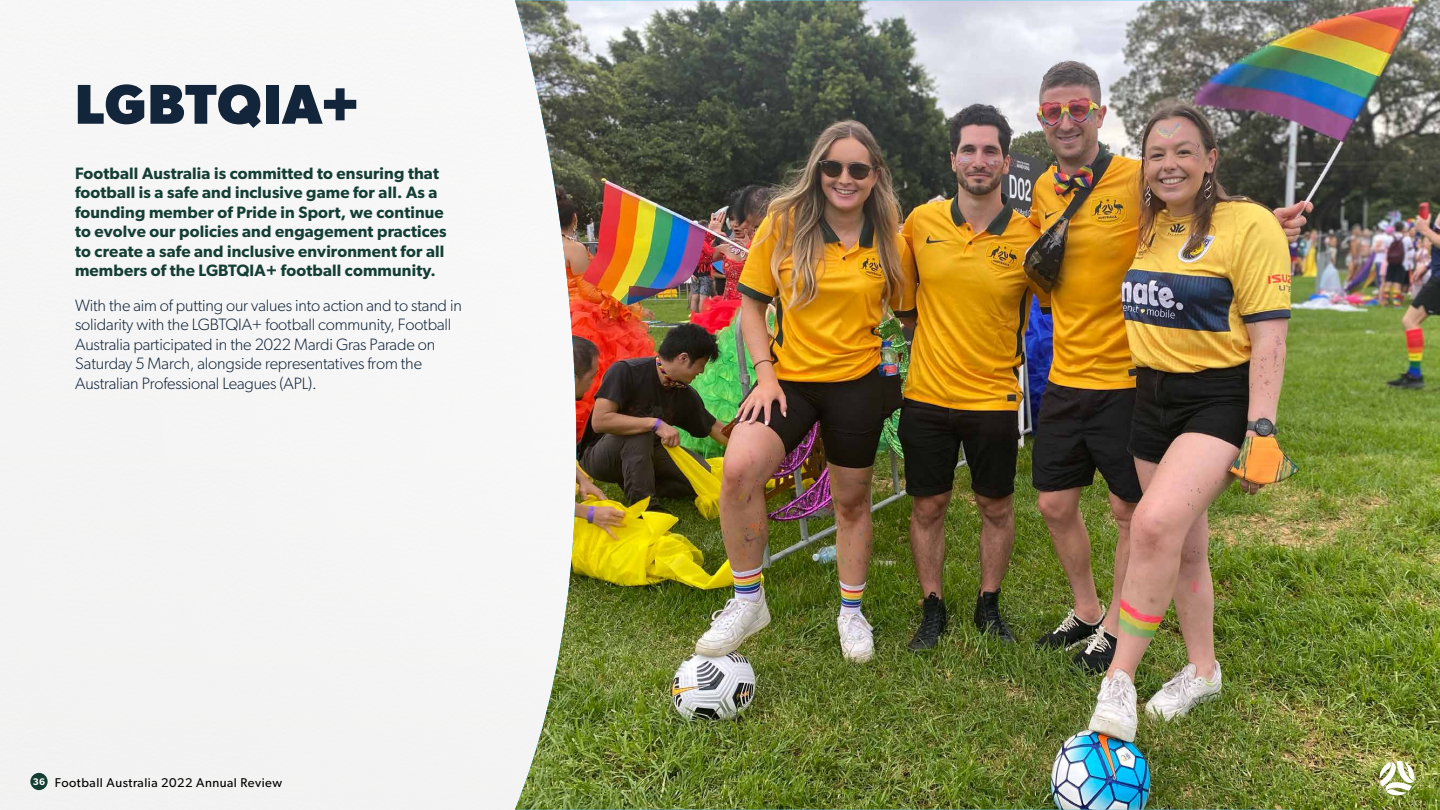
<style>
.page{position:relative;width:1440px;height:810px;background:#fff}
.page>*{position:absolute;margin:0;border:0;box-sizing:border-box;transform-origin:0 0}
.t1{font:700 56.25px "Gibson";letter-spacing:.015em;color:#13253a}
.t2{font:600 16.5px/19.5px "Gibson";letter-spacing:.01em;color:#143e34}
.t3{font:300 16.5px/19.5px "Gibson";letter-spacing:-.01em;color:#13253a}
.t4{font:12.75px "Gibson";letter-spacing:.04em;color:#000}
.s1{font-weight:600;font-size:9.68px;color:#fff}
</style>
<div class="page">
<div style="left:30px;top:773px;width:18px;height:17px;background:#143e34;border-radius:50%"></div>
<img style="left:515px;top:0;width:925px;height:810px">
<svg style="left:1379px;top:761px;width:36px;height:35px"></svg>
<h1 class="t1" style="left:75px;top:71px;width:287px">LGBTQIA+</h1>
<p class="t2" style="left:75px;top:163px;width:373px">Football Australia is committed to ensuring that football is a safe and inclusive game for all. As a founding member of Pride in Sport, we continue to evolve our policies and engagement practices to create a safe and inclusive environment for all members of the LGBTQIA+ football community.</p>
<p class="t3" style="left:75px;top:295px;width:388px">With the aim of putting our values into action and to stand in solidarity with the LGBTQIA+ football community, Football Australia participated in the 2022 Mardi Gras Parade on Saturday 5 March, alongside representatives from the Australian Professional Leagues (APL).</p>
<p class="t4" style="left:33px;top:775px;width:251px"><span class="s1">36</span> Football Australia 2022 Annual Review</p>
</div>
